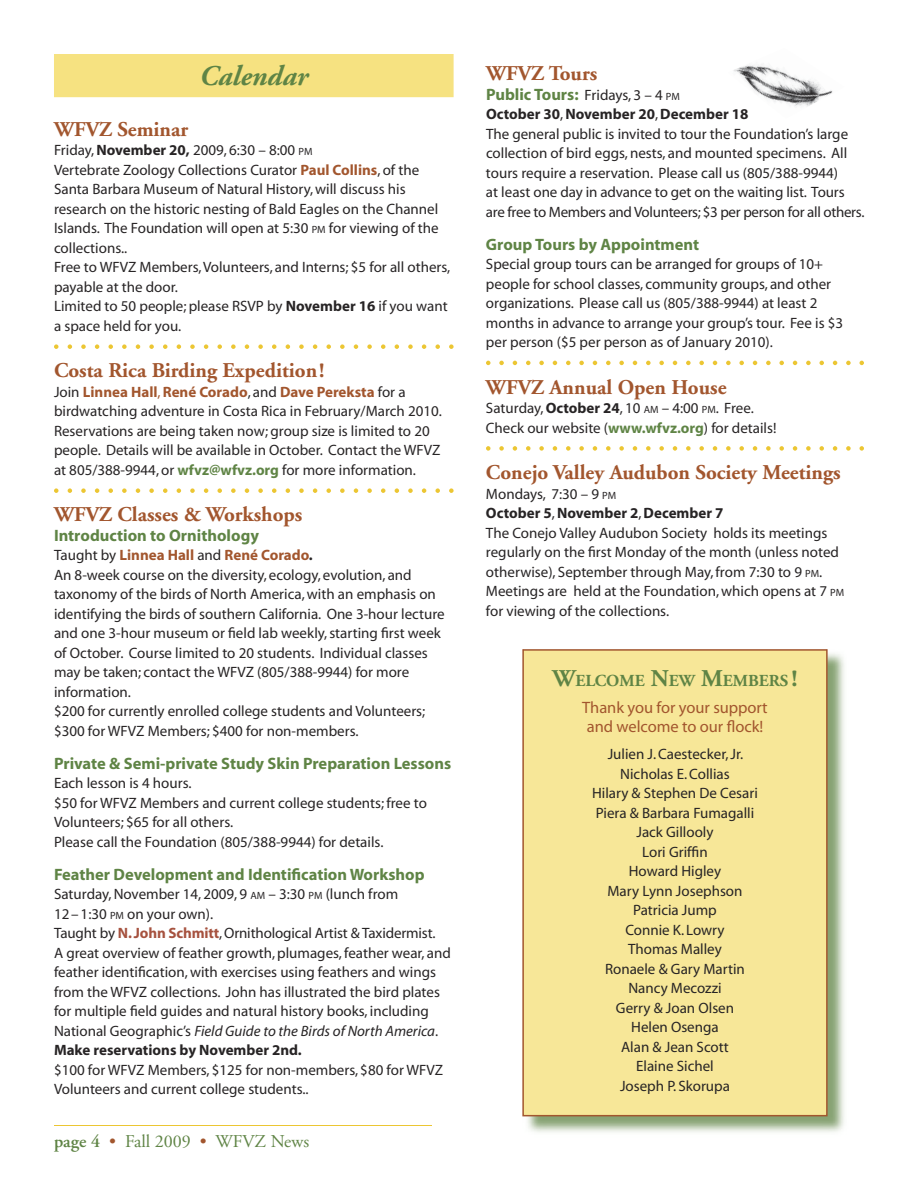
<style>
.page{position:relative;width:918px;height:1188px;background:#fff}
.page>*{position:absolute;margin:0;border:0;box-sizing:border-box;transform-origin:0 0}
.t1{font:italic 700 28.5px "Adobe Garamond";color:#5f8445}
.t2{font:700 21px "Adobe Garamond";color:#a2562e}
.t3{font:18px "Adobe Garamond";color:#5f8445}
.t4{font:700 16.8px "Adobe Garamond";color:#5f8445}
.t5{font:700 16.5px "Myriad";color:#5f8445}
.t6{font:16.5px/19.5px "Myriad";letter-spacing:-.005em;color:#a2562e}
.t7{font:15px/19.5px "Myriad";color:#272425}
.s1{font-weight:700}
.s2{font-size:10.5px}
.s3{font-weight:700;color:#a2562e}
.s4{color:#a2562e}
.s5{font-weight:700;color:#5f8445}
.s6{font-weight:700;color:#a6523f}
.s7{font-style:italic}
.s8{font-weight:600}
.s9{font-weight:400;font-size:15px;color:#272425}
.s10{font-weight:400;font-size:10.5px;color:#272425}
.s11{font-size:24px}
</style>
<div class="page">
<img style="left:733px;top:64px;width:100px;height:42px">
<hr style="left:54px;top:1126px;width:378px;height:1px;background:#ecc633">
<svg style="left:54px;top:344px;width:400px;height:5px"></svg>
<svg style="left:54px;top:488px;width:400px;height:5px"></svg>
<svg style="left:486px;top:361px;width:378px;height:4px"></svg>
<svg style="left:486px;top:446px;width:378px;height:5px"></svg>
<div style="left:54px;top:54px;width:400px;height:43px;background:#f6e281"></div>
<img style="left:523px;top:653px;width:321px;height:479px">
<div style="left:522px;top:649px;width:306px;height:467px;background:#f7e798"></div>
<h1 class="t1" style="left:200px;top:61px;width:110px">Calendar</h1>
<h2 class="t2" style="left:54px;top:118px;width:136px">WFVZ Seminar</h2>
<p class="t7" style="left:54px;top:141px;width:398px">Friday, <span class="s1">November 20,</span> 2009, 6:30 – 8:00 <span class="s2">PM<br></span>Vertebrate Zoology Collections Curator <span class="s3">Paul Collins</span>, of the Santa Barbara Museum of Natural History, will discuss his research on the historic nesting of Bald Eagles on the Channel Islands. The Foundation will open at 5:30 <span class="s2">PM</span> for viewing of the collections..<br>Free to WFVZ Members, Volunteers, and Interns; $5 for all others, payable at the door.<br>Limited to 50 people; please RSVP by <span class="s1">November 16</span> if you want a space held for you.</p>
<h2 class="t2" style="left:54px;top:359px;width:272px">Costa Rica Birding Expedition !</h2>
<p class="t7" style="left:54px;top:383px;width:390px">Join <span class="s3">Linnea Hall</span><span class="s4">,</span> <span class="s3">René Corado</span>, and <span class="s3">Dave Pereksta</span> for a birdwatching adventure in Costa Rica in February/March 2010.<br>Reservations are being taken now; group size is limited to 20 people. Details will be available in October. Contact the WFVZ at 805/388-9944, or <span class="s5">wfvz@wfvz.org</span> for more information.</p>
<h2 class="t2" style="left:54px;top:503px;width:250px">WFVZ Classes &amp; Workshops</h2>
<p class="t5" style="left:54px;top:527px;width:207px">Introduction to Ornithology</p>
<p class="t7" style="left:54px;top:546px;width:392px">Taught by <span class="s3">Linnea Hall</span> and <span class="s3">René Corado</span><span class="s1">.<br></span>An 8-week course on the diversity, ecology, evolution, and taxonomy of the birds of North America, with an emphasis on identifying the birds of southern California. One 3-hour lecture and one 3-hour museum or field lab weekly, starting first week of October. Course limited to 20 students. Individual classes may be taken; contact the WFVZ (805/388-9944) for more information.<br>$200 for currently enrolled college students and Volunteers; $300 for WFVZ Members; $400 for non-members.</p>
<p class="t5" style="left:54px;top:755px;width:399px">Private &amp; Semi-private Study Skin Preparation Lessons</p>
<p class="t7" style="left:54px;top:774px;width:374px">Each lesson is 4 hours.<br>$50 for WFVZ Members and current college students; free to Volunteers; $65 for all others.<br>Please call the Foundation (805/388-9944) for details.</p>
<p class="t5" style="left:54px;top:866px;width:372px">Feather Development and Identification Workshop</p>
<p class="t7" style="left:54px;top:885px;width:398px">Saturday, November 14, 2009, 9 <span class="s2">AM</span> – 3:30 <span class="s2">PM</span> (lunch from<br>12 –1:30 <span class="s2">PM</span> on your own).<br>Taught by <span class="s6">N. John Schmitt</span>, Ornithological Artist &amp; Taxidermist.<br>A great overview of feather growth, plumages, feather wear, and feather identification, with exercises using feathers and wings from the WFVZ collections. John has illustrated the bird plates for multiple field guides and natural history books, including National Geographic’s <span class="s7">Field Guide to the Birds of North America</span>.<br><span class="s1">Make reservations by November 2nd.</span></p>
<p class="t7" style="left:54px;top:1061px;width:391px">$100 for WFVZ Members, $125 for non-members, $80 for WFVZ<br>Volunteers and current college students..</p>
<p class="t3" style="left:54px;top:1132px;width:257px"><span class="s8">page 4</span> <span class="s4">•</span> Fall 2009 <span class="s4">•</span> WFVZ News</p>
<h2 class="t2" style="left:486px;top:62px;width:113px">WFVZ Tours</h2>
<p class="t5" style="left:486px;top:86px;width:195px">Public Tours: <span class="s9">Fridays, 3 – 4</span> <span class="s10">PM</span></p>
<p class="t7" style="left:486px;top:105px;width:380px"><span class="s1">October 30</span>, <span class="s1">November 20</span>, <span class="s1">December 18<br></span>The general public is invited to tour the Foundation’s large collection of bird eggs, nests, and mounted specimens. All tours require a reservation. Please call us (805/388-9944)<br>at least one day in advance to get on the waiting list. Tours are free to Members and Volunteers; $3 per person for all others.</p>
<p class="t5" style="left:486px;top:236px;width:215px">Group Tours by Appointment</p>
<p class="t7" style="left:486px;top:255px;width:359px">Special group tours can be arranged for groups of 10+ people for school classes, community groups, and other organizations. Please call us (805/388-9944) at least 2 months in advance to arrange your group’s tour. Fee is $3 per person ($5 per person as of January 2010).</p>
<h2 class="t2" style="left:486px;top:376px;width:242px">WFVZ Annual Open House</h2>
<p class="t7" style="left:486px;top:399px;width:292px">Saturday, <span class="s1">October 24</span>, 10 <span class="s2">AM</span> – 4:00 <span class="s2">PM</span>. Free.<br>Check our website (<span class="s5">www.wfvz.org</span>) for details!</p>
<h2 class="t2" style="left:486px;top:461px;width:356px">Conejo Valley Audubon Society Meetings</h2>
<p class="t7" style="left:486px;top:485px;width:360px">Mondays, 7:30 – 9 <span class="s2">PM<br></span><span class="s1">October 5</span>,<span class="s1">November 2</span>, <span class="s1">December 7<br></span>The Conejo Valley Audubon Society holds its meetings regularly on the first Monday of the month (unless noted otherwise), September through May, from 7:30 to 9 <span class="s2">PM</span>.<br>Meetings are held at the Foundation, which opens at 7 <span class="s2">PM </span>for viewing of the collections.</p>
<p class="t4" style="left:553px;top:672px;width:246px"><span class="s11">W</span>ELCOME <span class="s11">N</span>EW <span class="s11">M</span>EMBERS <span class="s11">!</span></p>
<p class="t6" style="left:582px;top:698px;width:187px">Thank you for your support and welcome to our flock!</p>
<p class="t7" style="left:592px;top:745px;width:167px;text-align:center">Julien J. Caestecker, Jr.<br>Nicholas E. Collias<br>Hilary &amp; Stephen De Cesari<br>Piera &amp; Barbara Fumagalli<br>Jack Gillooly<br>Lori Griffin<br>Howard Higley<br>Mary Lynn Josephson<br>Patricia Jump<br>Connie K. Lowry<br>Thomas Malley<br>Ronaele &amp; Gary Martin<br>Nancy Mecozzi<br>Gerry &amp; Joan Olsen<br>Helen Osenga<br>Alan &amp; Jean Scott<br>Elaine Sichel<br>Joseph P. Skorupa</p>
</div>
